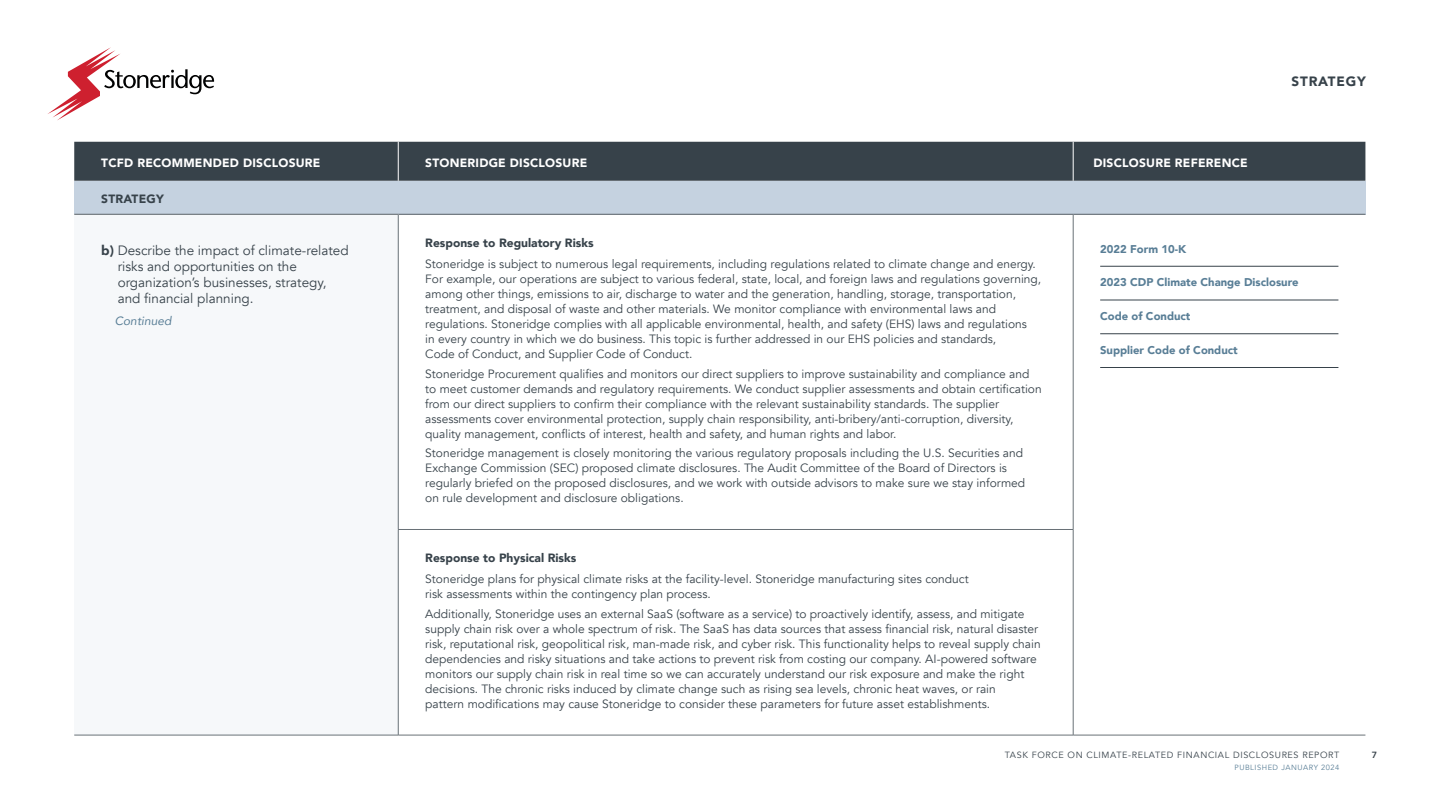
<style>
.page{position:relative;width:1440px;height:810px;background:#fff}
.page>*{position:absolute;margin:0;border:0;box-sizing:border-box;transform-origin:0 0}
.t1{font:13.5px/16.2px "Avenir";color:#37424a}
.t2{font:900 13.5px "Avenir";letter-spacing:.06em;color:#37424a}
.t3{font:12px/15px "Avenir";color:#37424a}
.t4{font:900 12px "Avenir";letter-spacing:.02em;color:#fff}
.t5{font:900 12px "Avenir";color:#37424a}
.t6{font:italic 12px "Avenir";color:#597e96}
.t7{font:900 12px "Avenir";letter-spacing:.02em;color:#37424a}
.t8{font:900 11.25px "Avenir";color:#597e96}
.t9{font:9px "Avenir";letter-spacing:.07em;color:#37424a}
.t10{font:800 9px "Avenir";color:#37424a}
.t11{font:7.5px "Avenir";letter-spacing:.07em;color:#597e96}
.s1{font-weight:900}
</style>
<div class="page">
<svg style="left:48px;top:47px;width:166px;height:73px"></svg>
<div style="left:74px;top:142px;width:1291px;height:39px;background:#37424a"></div>
<div style="left:74px;top:181px;width:1291px;height:33px;background:#c5d2e0"></div>
<div style="left:74px;top:214px;width:324px;height:521px;background:#f6f8fa"></div>
<hr style="left:398px;top:142px;width:1px;height:39px;background:#fff">
<hr style="left:1073px;top:142px;width:1px;height:39px;background:#fff">
<hr style="left:74px;top:214px;width:324px;height:1px;background:#697177">
<hr style="left:398px;top:215px;width:1px;height:314px;background:#697177">
<hr style="left:398px;top:214px;width:675px;height:1px;background:#697177">
<hr style="left:1073px;top:215px;width:1px;height:314px;background:#697177">
<hr style="left:1073px;top:214px;width:292px;height:1px;background:#697177">
<hr style="left:74px;top:735px;width:324px;height:1px;background:#697177">
<hr style="left:398px;top:530px;width:1px;height:205px;background:#697177">
<hr style="left:398px;top:529px;width:675px;height:1px;background:#697177">
<hr style="left:398px;top:735px;width:675px;height:1px;background:#697177">
<hr style="left:1073px;top:530px;width:1px;height:205px;background:#697177">
<hr style="left:1073px;top:735px;width:292px;height:1px;background:#697177">
<hr style="left:1100px;top:266px;width:238px;height:1px;background:#37424a">
<hr style="left:1100px;top:300px;width:238px;height:1px;background:#37424a">
<hr style="left:1100px;top:333px;width:238px;height:1px;background:#37424a">
<hr style="left:1100px;top:367px;width:238px;height:1px;background:#37424a">
<p class="t4" style="left:101px;top:153px;width:221px">TCFD RECOMMENDED DISCLOSURE</p>
<p class="t4" style="left:425px;top:153px;width:164px">STONERIDGE DISCLOSURE</p>
<p class="t4" style="left:1093px;top:153px;width:156px">DISCLOSURE REFERENCE</p>
<p class="t7" style="left:101px;top:189px;width:64px">STRATEGY</p>
<p class="t2" style="left:1292px;top:69px;width:76px">STRATEGY</p>
<p class="t1" style="left:118px;top:242px;width:232px;text-indent:-16px"><span class="s1">b)</span> Describe the impact of climate-related risks and opportunities on the organization’s businesses, strategy, and financial planning.</p>
<p class="t6" style="left:115px;top:313px;width:58px">Continued</p>
<p class="t5" style="left:425px;top:232px;width:170px">Response to Regulatory Risks</p>
<p class="t3" style="left:425px;top:257px;width:617px">Stoneridge is subject to numerous legal requirements, including regulations related to climate change and energy.<br>For example, our operations are subject to various federal, state, local, and foreign laws and regulations governing, among other things, emissions to air, discharge to water and the generation, handling, storage, transportation, treatment, and disposal of waste and other materials. We monitor compliance with environmental laws and regulations. Stoneridge complies with all applicable environmental, health, and safety (EHS) laws and regulations<br>in every country in which we do business. This topic is further addressed in our EHS policies and standards,<br>Code of Conduct, and Supplier Code of Conduct.</p>
<p class="t3" style="left:425px;top:366px;width:618px">Stoneridge Procurement qualifies and monitors our direct suppliers to improve sustainability and compliance and to meet customer demands and regulatory requirements. We conduct supplier assessments and obtain certification from our direct suppliers to confirm their compliance with the relevant sustainability standards. The supplier assessments cover environmental protection, supply chain responsibility, anti-bribery/anti-corruption, diversity, quality management, conflicts of interest, health and safety, and human rights and labor.</p>
<p class="t3" style="left:425px;top:446px;width:601px">Stoneridge management is closely monitoring the various regulatory proposals including the U.S. Securities and Exchange Commission (SEC) proposed climate disclosures. The Audit Committee of the Board of Directors is regularly briefed on the proposed disclosures, and we work with outside advisors to make sure we stay informed on rule development and disclosure obligations.</p>
<p class="t5" style="left:425px;top:547px;width:153px">Response to Physical Risks</p>
<p class="t3" style="left:425px;top:572px;width:545px">Stoneridge plans for physical climate risks at the facility-level. Stoneridge manufacturing sites conduct risk assessments within the contingency plan process.</p>
<p class="t3" style="left:425px;top:607px;width:617px">Additionally, Stoneridge uses an external SaaS (software as a service) to proactively identify, assess, and mitigate supply chain risk over a whole spectrum of risk. The SaaS has data sources that assess financial risk, natural disaster risk, reputational risk, geopolitical risk, man-made risk, and cyber risk. This functionality helps to reveal supply chain dependencies and risky situations and take actions to prevent risk from costing our company. AI-powered software monitors our supply chain risk in real time so we can accurately understand our risk exposure and make the right decisions. The chronic risks induced by climate change such as rising sea levels, chronic heat waves, or rain<br>pattern modifications may cause Stoneridge to consider these parameters for future asset establishments.</p>
<p class="t8" style="left:1100px;top:239px;width:88px">2022 Form 10-K</p>
<p class="t8" style="left:1100px;top:273px;width:200px">2023 CDP Climate Change Disclosure</p>
<p class="t8" style="left:1100px;top:307px;width:92px">Code of Conduct</p>
<p class="t8" style="left:1100px;top:340px;width:139px">Supplier Code of Conduct</p>
<p class="t9" style="left:1005px;top:750px;width:336px">TASK FORCE ON CLIMATE-RELATED FINANCIAL DISCLOSURES REPORT</p>
<p class="t11" style="left:1234px;top:763px;width:106px">PUBLISHED JANUARY 2024</p>
<p class="t10" style="left:1372px;top:748px;width:7px">7</p>
</div>
